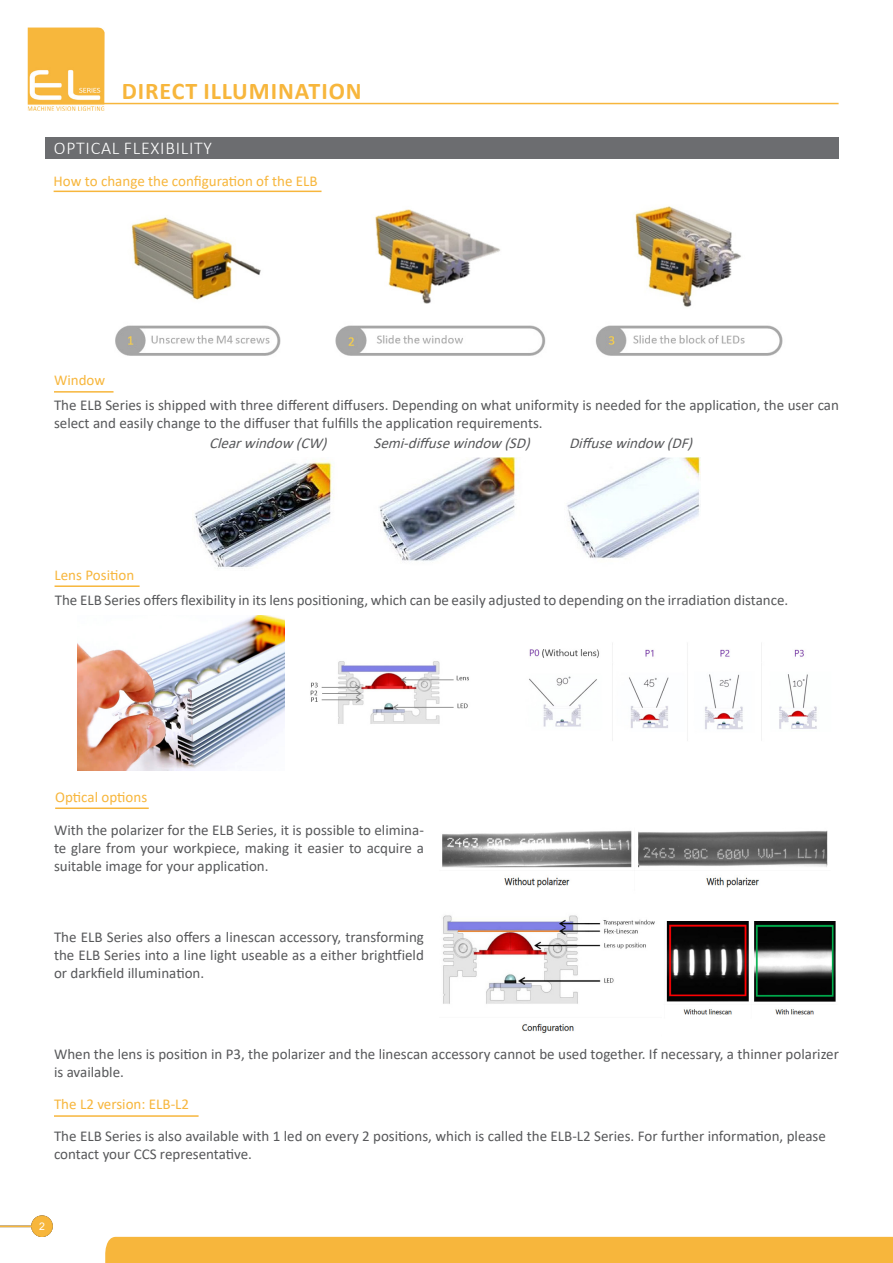
<style>
.page{position:relative;width:893px;height:1263px;background:#fff}
.page>*{position:absolute;margin:0;border:0;box-sizing:border-box;transform-origin:0 0}
.t1{font:700 24px "Calibri";letter-spacing:.04em;color:#f7b63c}
.t2{font:300 18px "Calibri";letter-spacing:.04em;color:#fff}
.t3{font:15px/18px "Calibri";color:#57585a}
.t4{font:15px "Calibri";color:#f7b63c}
.t5{font:italic 15px "Calibri";color:#57585a}
.t6{font:10.5px "Arial";color:#fff}
</style>
<div class="page">
<hr style="left:0;top:1225px;width:42px;height:2px;background:#f7b63c">
<div style="left:32px;top:1216px;width:20px;height:20px;background:#f7b63c;border-radius:50%"></div>
<div style="left:31px;top:1215px;width:22px;height:22px;border:1px solid #f7b63c;border-radius:50%"></div>
<div style="left:105px;top:1237px;width:788px;height:26px;background:#f7b63c"></div>
<hr style="left:104px;top:103px;width:735px;height:1px;background:#f7b63c">
<img style="left:28px;top:28px;width:77px;height:83px">
<hr style="left:54px;top:391px;width:60px;height:2px;background:#f7b63c">
<div style="left:45px;top:137px;width:794px;height:21px;background:#6c6d70"></div>
<img style="left:310px;top:643px;width:507px;height:98px">
<hr style="left:55px;top:585px;width:85px;height:2px;background:#f7b63c">
<hr style="left:54px;top:191px;width:267px;height:1px;background:#f7b63c">
<img style="left:115px;top:206px;width:668px;height:150px">
<hr style="left:55px;top:807px;width:94px;height:2px;background:#f7b63c">
<img style="left:195px;top:458px;width:505px;height:111px">
<img style="left:443px;top:915px;width:212px;height:118px">
<img style="left:442px;top:830px;width:386px;height:58px">
<img style="left:666px;top:921px;width:170px;height:94px">
<hr style="left:54px;top:1115px;width:145px;height:2px;background:#f7b63c">
<img style="left:78px;top:615px;width:207px;height:155px">
<h1 class="t1" style="left:122px;top:74px;width:241px">DIRECT ILLUMINATION</h1>
<p class="t2" style="left:54px;top:137px;width:160px">OPTICAL FLEXIBILITY</p>
<p class="t4" style="left:54px;top:170px;width:266px">How to change the configuration of the ELB</p>
<p class="t4" style="left:54px;top:370px;width:53px">Window</p>
<p class="t3" style="left:54px;top:396px;width:786px">The ELB Series is shipped with three different diffusers. Depending on what uniformity is needed for the application, the user can select and easily change to the diffuser that fulfills the application requirements.</p>
<p class="t5" style="left:209px;top:432px;width:124px">Clearwindow (CW)</p>
<p class="t5" style="left:374px;top:432px;width:163px">Semi-diffusewindow (SD)</p>
<p class="t5" style="left:569px;top:432px;width:130px">Diffusewindow (DF)</p>
<p class="t4" style="left:55px;top:564px;width:81px">Lens Position</p>
<p class="t3" style="left:55px;top:590px;width:735px">The ELB Series offers flexibility in its lens positioning, which can be easily adjusted to depending on the irradiation distance.</p>
<p class="t4" style="left:55px;top:786px;width:94px">Optical options</p>
<p class="t3" style="left:54px;top:821px;width:371px;text-align:justify">With the polarizer for the ELB Series, it is possible to elimina&shy;te glare from your workpiece, making it easier to acquire a suitable image for your application.</p>
<p class="t3" style="left:54px;top:927px;width:371px;text-align:justify">The ELB Series also offers a linescan accessory, transforming the ELB Series into a line light useable as a either brightfield or darkfield illumination.</p>
<p class="t3" style="left:54px;top:1044px;width:786px">When the lens is position in P3, the polarizer and the linescan accessory cannot be used together. If necessary, a thinner polarizer is available.</p>
<p class="t4" style="left:54px;top:1094px;width:137px">The L2 version: ELB-L2</p>
<p class="t3" style="left:54px;top:1126px;width:773px">The ELB Series is also available with 1 led on every 2 positions, which is called the ELB-L2 Series. For further information, please contact your CCS representative.</p>
<p class="t6" style="left:39px;top:1218px;width:7px">2</p>
</div>
